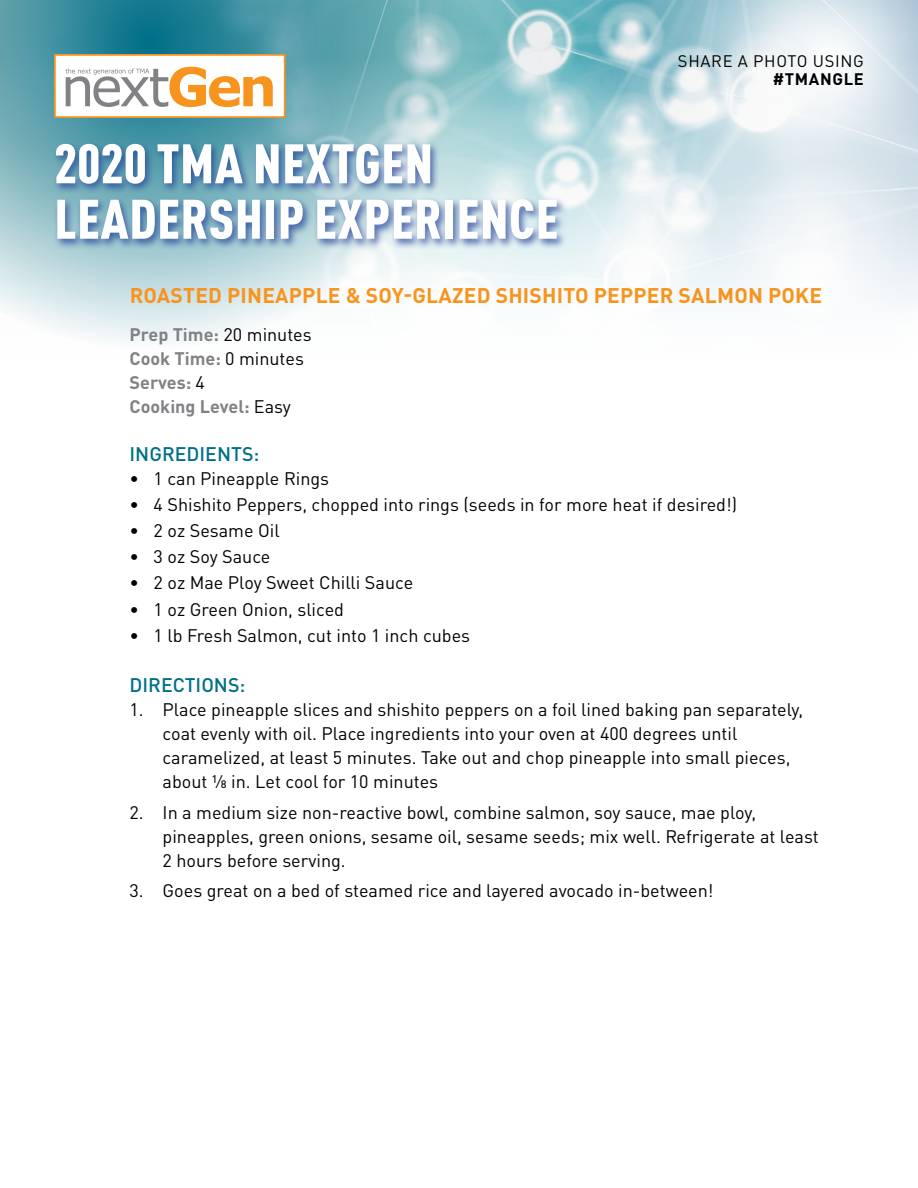
<style>
.page{position:relative;width:918px;height:1188px;background:#fff}
.page>*{position:absolute;margin:0;border:0;box-sizing:border-box;transform-origin:0 0}
.t1{font:900 condensed 54.75px/55.5px "DINOT";letter-spacing:.01em;color:#fff}
.t2{font:700 21px "DINOT";letter-spacing:.01em;color:#f7941e}
.t3{font:500 19.5px "DINOT";color:#006f89}
.t4{font:18px/24px "DINOT";color:#000}
.t5{font:700 18px/24px "DINOT";color:#808285}
.t6{font:16.5px "DINOT";letter-spacing:.04em;color:#000}
.t7{font:700 16.5px "DINOT";letter-spacing:.04em;color:#000}
.s1{font-weight:400;color:#000}
</style>
<div class="page">
<img style="left:459px;top:0;width:459px;height:302px">
<svg style="left:0;top:0;width:459px;height:341px"></svg>
<svg style="left:622px;top:0;width:296px;height:270px"></svg>
<div style="left:55px;top:55px;width:230px;height:62px;background:#fff"></div>
<svg style="left:66px;top:67px;width:207px;height:40px"></svg>
<div style="left:54px;top:54px;width:232px;height:64px;border:2px solid #f7941e"></div>
<div style="left:53px;top:140px;width:514px;height:110px;background:#21409a;opacity:.75"></div>
<h1 class="t1" style="left:54px;top:135px;width:506px">2020 TMA NEXTGEN<br>LEADERSHIP EXPERIENCE</h1>
<p class="t6" style="left:678px;top:50px;width:187px">SHARE A PHOTO USING</p>
<p class="t7" style="left:773px;top:68px;width:93px">#TMANGLE</p>
<p class="t2" style="left:130px;top:282px;width:694px">ROASTED PINEAPPLE &amp; SOY-GLAZED SHISHITO PEPPER SALMON POKE</p>
<p class="t5" style="left:130px;top:322px;width:184px">Prep Time: <span class="s1">20 minutes<br></span>Cook Time: <span class="s1">0 minutes<br></span>Serves: <span class="s1">4<br></span>Cooking Level: <span class="s1">Easy</span></p>
<p class="t3" style="left:130px;top:441px;width:131px">INGREDIENTS:</p>
<p class="t4" style="left:130px;top:466px;width:201px">• 1 can Pineapple Rings</p>
<p class="t4" style="left:130px;top:492px;width:609px">• 4 Shishito Peppers, chopped into rings (seeds in for more heat if desired!)</p>
<p class="t4" style="left:130px;top:518px;width:152px">• 2 oz Sesame Oil</p>
<p class="t4" style="left:130px;top:544px;width:142px">• 3 oz Soy Sauce</p>
<p class="t4" style="left:130px;top:571px;width:285px">• 2 oz Mae Ploy Sweet Chilli Sauce</p>
<p class="t4" style="left:130px;top:597px;width:216px">• 1 oz Green Onion, sliced</p>
<p class="t4" style="left:130px;top:623px;width:342px">• 1 lb Fresh Salmon, cut into 1 inch cubes</p>
<p class="t3" style="left:130px;top:672px;width:117px">DIRECTIONS:</p>
<p class="t4" style="left:163px;top:697px;width:642px;text-indent:-33px">1. Place pineapple slices and shishito peppers on a foil lined baking pan separately, coat evenly with oil. Place ingredients into your oven at 400 degrees until caramelized, at least 5 minutes. Take out and chop pineapple into small pieces, about ⅛ in. Let cool for 10 minutes</p>
<p class="t4" style="left:163px;top:800px;width:658px;text-indent:-33px">2. In a medium size non-reactive bowl, combine salmon, soy sauce, mae ploy, pineapples, green onions, sesame oil, sesame seeds; mix well. Refrigerate at least<br>2 hours before serving.</p>
<p class="t4" style="left:130px;top:879px;width:585px">3. Goes great on a bed of steamed rice and layered avocado in-between!</p>
</div>
